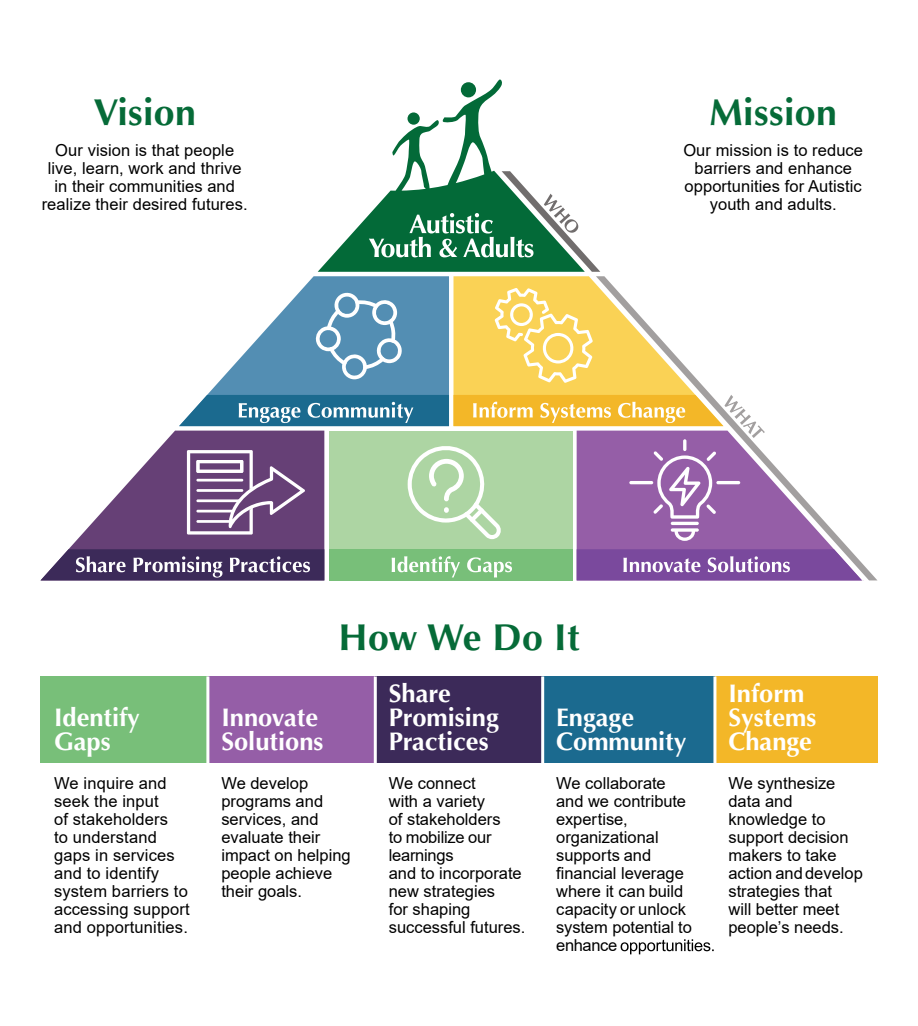
<style>
.page{position:relative;width:918px;height:1026px;background:#fff}
.page>*{position:absolute;margin:0;border:0;box-sizing:border-box;transform-origin:0 0}
.t1{font:700 37.5px "Optima LT Pro";letter-spacing:.01em;color:#066b38}
.t2{font:700 25.5px/24px "Optima LT Pro";color:#fff}
.Body_Copy{font:16.5px/18px "Arial";color:#000}
</style>
<div class="page">
<div style="left:40px;top:676px;width:168px;height:87px;background:#78bf79"></div>
<div style="left:208px;top:676px;width:167px;height:87px;background:#955ea7"></div>
<div style="left:375px;top:676px;width:168px;height:87px;background:#3c2a59"></div>
<div style="left:543px;top:676px;width:172px;height:87px;background:#1b6a8f"></div>
<div style="left:715px;top:676px;width:163px;height:87px;background:#f3b728"></div>
<hr style="left:206px;top:676px;width:3px;height:87px;background:#fff">
<hr style="left:374px;top:676px;width:3px;height:87px;background:#fff">
<hr style="left:541px;top:676px;width:3px;height:87px;background:#fff">
<hr style="left:713px;top:676px;width:3px;height:87px;background:#fff">
<svg style="left:621px;top:939px;width:93px;height:15px"></svg>
<svg style="left:207px;top:276px;width:242px;height:119px;fill:#538eb3"></svg>
<div style="left:453px;top:276px;width:143px;height:119px;background:#fad255"></div>
<div style="left:329px;top:431px;width:243px;height:149px;background:#add5a3"></div>
<svg style="left:69px;top:431px;width:255px;height:118px;fill:#664076"></svg>
<svg style="left:318px;top:79px;width:184px;height:193px"></svg>
<svg style="left:495px;top:288px;width:98px;height:95px;background:#fada75"></svg>
<svg style="left:41px;top:549px;width:555px;height:31px;background:#738681"></svg>
<svg style="left:179px;top:395px;width:417px;height:146px"></svg>
<svg style="left:596px;top:276px;width:281px;height:304px"></svg>
<svg style="left:369px;top:171px;width:231px;height:101px"></svg>
<svg style="left:315px;top:292px;width:87px;height:87px"></svg>
<h1 class="t1" style="left:93px;top:88px;width:104px">Vision</h1>
<p class="Body_Copy" style="left:42px;top:142px;width:207px;text-align:center">Our vision is that people live, learn, work and thrive in their communities and realize their desired futures.</p>
<h1 class="t1" style="left:710px;top:88px;width:129px">Mission</h1>
<p class="Body_Copy" style="left:683px;top:142px;width:181px;text-align:center">Our mission is to reduce barriers and enhance opportunities for Autistic youth and adults.</p>
<h2 class="t2" style="left:54px;top:705px;width:87px">Identify<br>Gaps</h2>
<h2 class="t2" style="left:221px;top:705px;width:104px">Innovate<br>Solutions</h2>
<h1 class="t1" style="left:338px;top:613px;width:243px">How We Do It</h1>
<h2 class="t2" style="left:389px;top:681px;width:112px">Share<br>Promising<br>Practices</h2>
<h2 class="t2" style="left:556px;top:705px;width:132px">Engage<br>Community</h2>
<h2 class="t2" style="left:728px;top:681px;width:89px">Inform<br>Systems<br>Change</h2>
<p class="Body_Copy" style="left:54px;top:774px;width:137px">We inquire and seek the input<br>of stakeholders<br>to understand gaps in services and to identify system barriers to accessing support and opportunities.</p>
<p class="Body_Copy" style="left:221px;top:774px;width:131px">We develop programs and services, and evaluate their impact on helping people achieve their goals.</p>
<p class="Body_Copy" style="left:389px;top:774px;width:138px">We connect<br>with a variety<br>of stakeholders<br>to mobilize our learnings<br>and to incorporate new strategies<br>for shaping successful futures.</p>
<p class="Body_Copy" style="left:556px;top:774px;width:137px">We collaborate and we contribute expertise, organizational supports and financial leverage where it can build capacity or unlock system potential to enhance</p>
<p class="Body_Copy" style="left:728px;top:774px;width:136px">We synthesize data and knowledge to support decision makers to take action anddevelop strategies that<br>will better meet people’s needs.</p>
</div>
